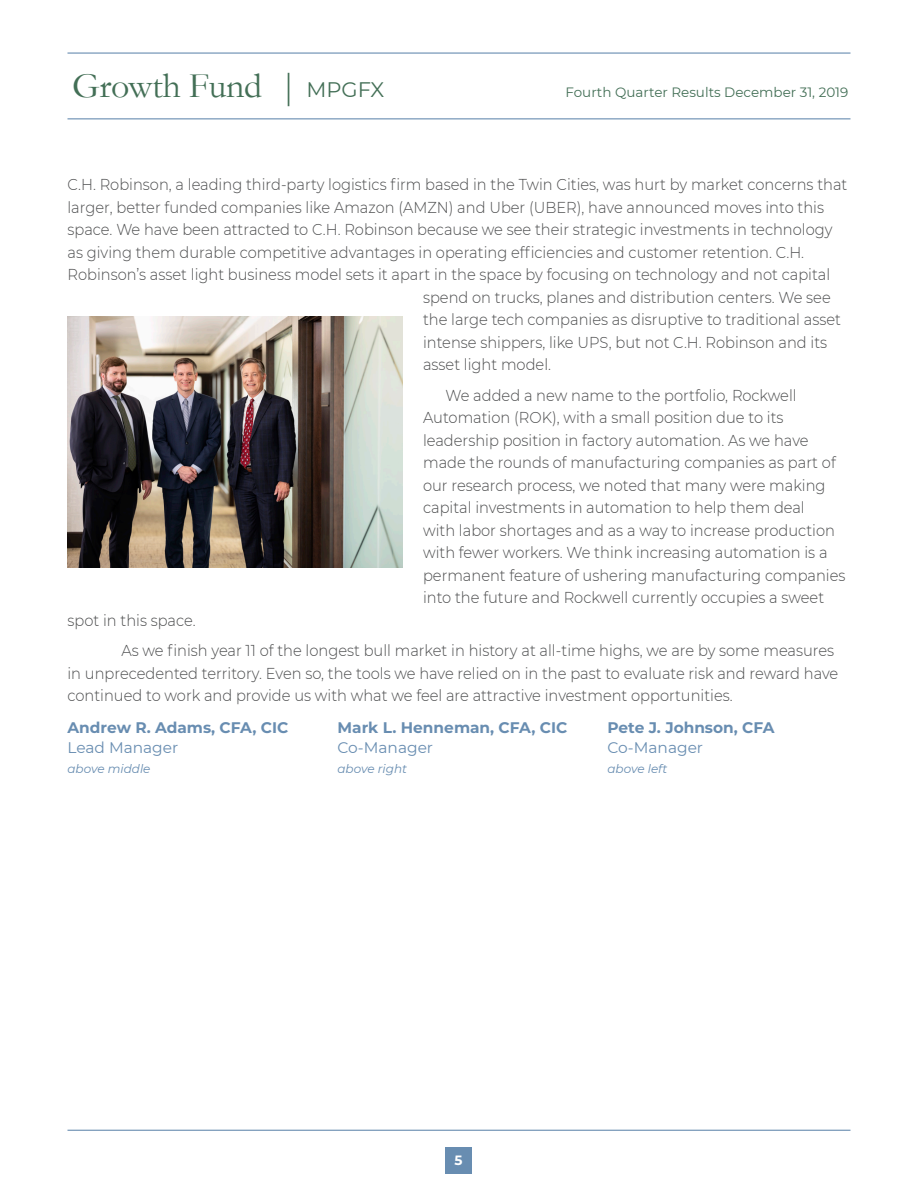
<style>
.page{position:relative;width:918px;height:1188px;background:#fff}
.page>*{position:absolute;margin:0;border:0;box-sizing:border-box;transform-origin:0 0}
.t1{font:36px "Garamond";letter-spacing:-.01em;color:#436f56}
.MP_Body_copy{font:300 15.75px/22.5px "Montserrat";color:#4b4c4d;scale:.93 1}
.t2{font:700 15.3px "Montserrat";color:#688db1}
.t3{font:15.3px "Montserrat";color:#688db1}
.t4{font:13.5px "Montserrat";color:#436f56}
.t5{font:700 13.5px "Montserrat";color:#fff}
.t6{font:italic 12px "Montserrat";color:#688db1}
.s1{font-size:36.9px}
.s2{font-family:"Montserrat";font-size:21px}
</style>
<div class="page">
<div style="left:445px;top:1148px;width:27px;height:26px;background:#688db1"></div>
<hr style="left:68px;top:118px;width:782px;height:1px;background:#688db1">
<hr style="left:68px;top:53px;width:782px;height:1px;background:#688db1">
<hr style="left:68px;top:1130px;width:782px;height:1px;background:#688db1">
<img style="left:68px;top:316px;width:335px;height:252px">
<h1 class="t1" style="left:72px;top:61px;width:314px">Growth Fund <span class="s1">|</span> <span class="s2">MPGFX</span></h1>
<p class="t4" style="left:565px;top:83px;width:284px">Fourth Quarter Results December 31, 2019</p>
<p class="MP_Body_copy" style="left:68px;top:173px;width:840px">C.H. Robinson, a leading third-party logistics firm based in the Twin Cities, was hurt by market concerns that</p>
<p class="MP_Body_copy" style="left:68px;top:195px;width:815px">larger, better funded companies like Amazon (AMZN) and Uber (UBER), have announced moves into this</p>
<p class="MP_Body_copy" style="left:68px;top:218px;width:824px">space. We have been attracted to C.H. Robinson because we see their strategic investments in technology</p>
<p class="MP_Body_copy" style="left:68px;top:240px;width:794px">as giving them durable competitive advantages in operating efficiencies and customer retention. C.H.</p>
<p class="MP_Body_copy" style="left:68px;top:263px;width:822px">Robinson’s asset light business model sets it apart in the space by focusing on technology and not capital</p>
<p class="MP_Body_copy" style="left:423px;top:285px;width:440px">spend on trucks, planes and distribution centers. We see</p>
<p class="MP_Body_copy" style="left:423px;top:308px;width:451px">the large tech companies as disruptive to traditional asset</p>
<p class="MP_Body_copy" style="left:423px;top:330px;width:436px">intense shippers, like UPS, but not C.H. Robinson and its</p>
<p class="MP_Body_copy" style="left:423px;top:353px;width:139px">asset light model.</p>
<p class="MP_Body_copy" style="left:423px;top:383px;width:456px;text-indent:22px">We added a new name to the portfolio, Rockwell Automation (ROK), with a small position due to its leadership position in factory automation. As we have made the rounds of manufacturing companies as part of our research process, we noted that many were making capital investments in automation to help them deal<br>with labor shortages and as a way to increase production with fewer workers. We think increasing automation is a permanent feature of ushering manufacturing companies into the future and Rockwell currently occupies a sweet</p>
<p class="MP_Body_copy" style="left:68px;top:608px;width:140px">spot in this space.</p>
<p class="MP_Body_copy" style="left:68px;top:639px;width:830px;text-indent:54px">As we finish year 11 of the longest bull market in history at all-time highs, we are by some measures in unprecedented territory. Even so, the tools we have relied on in the past to evaluate risk and reward have continued to work and provide us with what we feel are attractive investment opportunities.</p>
<p class="t2" style="left:68px;top:717px;width:222px">Andrew R. Adams, CFA, CIC</p>
<p class="t2" style="left:338px;top:717px;width:232px">Mark L. Henneman, CFA, CIC</p>
<p class="t2" style="left:608px;top:717px;width:169px">Pete J. Johnson, CFA</p>
<p class="t3" style="left:68px;top:737px;width:112px">Lead Manager</p>
<p class="t3" style="left:338px;top:737px;width:97px">Co-Manager</p>
<p class="t3" style="left:608px;top:737px;width:97px">Co-Manager</p>
<p class="t6" style="left:68px;top:761px;width:85px">above middle</p>
<p class="t6" style="left:338px;top:761px;width:71px">above right</p>
<p class="t6" style="left:608px;top:761px;width:61px">above left</p>
<p class="t5" style="left:455px;top:1151px;width:10px">5</p>
</div>
